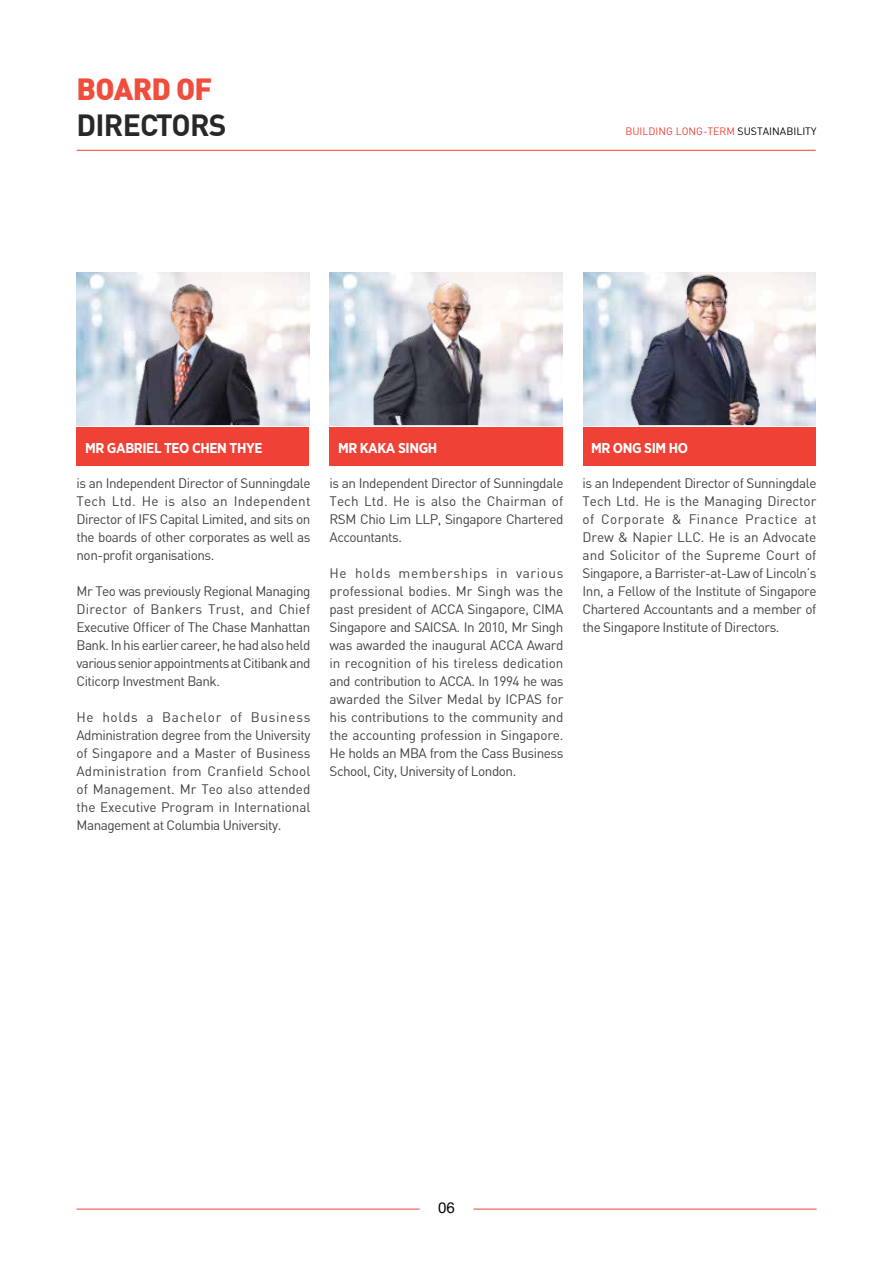
<style>
.page{position:relative;width:893px;height:1263px;background:#fff}
.page>*{position:absolute;margin:0;border:0;box-sizing:border-box;transform-origin:0 0}
.t1{font:700 30px "DIN";letter-spacing:-.025em;color:#292829}
.t2{font:900 30px "DIN";letter-spacing:-.025em;color:#f04d3d}
.t3{font:15px "Alte Haas Grotesk";color:#000}
.t4{font:700 14.25px "Gotham Narrow";letter-spacing:-.025em;color:#fff}
.t5{font:13.5px/18px "DIN";letter-spacing:-.035em;color:#414042;text-align:justify}
.t6{font:10.5px "DIN";color:#ef4136}
.s1{color:#000}
</style>
<div class="page">
<img style="left:76px;top:272px;width:233px;height:153px">
<img style="left:329px;top:272px;width:233px;height:153px">
<img style="left:583px;top:272px;width:233px;height:153px">
<div style="left:329px;top:428px;width:234px;height:38px;background:#ef4136"></div>
<div style="left:583px;top:428px;width:233px;height:38px;background:#ef4136"></div>
<div style="left:77px;top:428px;width:232px;height:38px;background:#ef4136"></div>
<img style="left:108px;top:272px;width:165px;height:153px">
<img style="left:374px;top:272px;width:173px;height:153px">
<img style="left:615px;top:272px;width:158px;height:153px">
<hr style="left:77px;top:1209px;width:343px;height:1px;background:#ef4136">
<hr style="left:473px;top:1209px;width:344px;height:1px;background:#ef4136">
<hr style="left:77px;top:150px;width:739px;height:1px;background:#ef4136">
<h1 class="t2" style="left:77px;top:69px;width:137px">BOARD OF</h1>
<h1 class="t1" style="left:77px;top:105px;width:152px">DIRECTORS</h1>
<p class="t6" style="left:625px;top:125px;width:193px">BUILDING LONG-TERM <span class="s1">SUSTAINABILITY</span></p>
<p class="t4" style="left:85px;top:438px;width:179px">MR GABRIEL TEO CHEN THYE</p>
<p class="t5" style="left:77px;top:473px;width:235px">is an Independent Director of Sunningdale Tech Ltd. He is also an Independent Director of IFS Capital Limited, and sits on the boards of other corporates as well as non-profit organisations.</p>
<p class="t5" style="left:77px;top:581px;width:235px">Mr Teo was previously Regional Managing Director of Bankers Trust, and Chief Executive Officer of The Chase Manhattan Bank. In his earlier career, he had also held various senior appointments at Citibank and Citicorp Investment Bank.</p>
<p class="t5" style="left:77px;top:707px;width:235px">He holds a Bachelor of Business Administration degree from the University of Singapore and a Master of Business Administration from Cranfield School of Management. Mr Teo also attended the Executive Program in International Management at Columbia University.</p>
<p class="t4" style="left:338px;top:438px;width:101px">MR KAKA SINGH</p>
<p class="t5" style="left:330px;top:473px;width:235px">is an Independent Director of Sunningdale Tech Ltd. He is also the Chairman of RSM Chio Lim LLP, Singapore Chartered Accountants.</p>
<p class="t5" style="left:330px;top:563px;width:235px">He holds memberships in various professional bodies. Mr Singh was the past president of ACCA Singapore, CIMA Singapore and SAICSA. In 2010, Mr Singh was awarded the inaugural ACCA Award in recognition of his tireless dedication and contribution to ACCA. In 1994 he was awarded the Silver Medal by ICPAS for his contributions to the community and the accounting profession in Singapore.<br>He holds an MBA from the Cass Business School, City, University of London.</p>
<p class="t4" style="left:591px;top:438px;width:99px">MR ONG SIM HO</p>
<p class="t5" style="left:583px;top:473px;width:235px">is an Independent Director of Sunningdale Tech Ltd. He is the Managing Director of Corporate &amp; Finance Practice at Drew &amp; Napier LLC. He is an Advocate and Solicitor of the Supreme Court of Singapore, a Barrister-at-Law of Lincoln’s Inn, a Fellow of the Institute of Singapore Chartered Accountants and a member of the Singapore Institute of Directors.</p>
<p class="t3" style="left:438px;top:1198px;width:18px">06</p>
</div>
